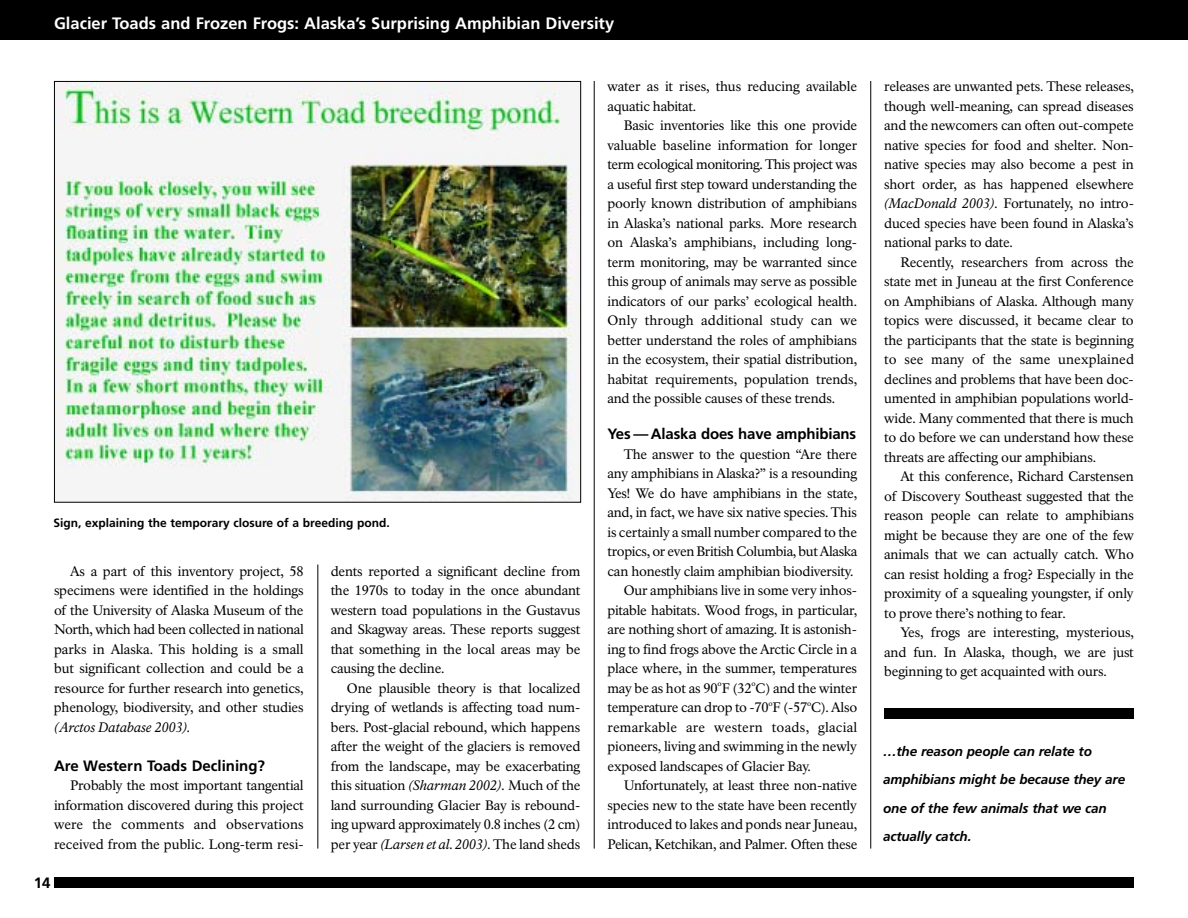
<style>
.page{position:relative;width:1188px;height:918px;background:#fff}
.page>*{position:absolute;margin:0;border:0;box-sizing:border-box;transform-origin:0 0}
.t1{font:700 16.5px "Frutiger";color:#fff}
.t2{font:700 15px "Frutiger";letter-spacing:-.01em;color:#000}
.t3{font:13.5px/19.5px "NPS Rawlinson T";letter-spacing:-.015em;color:#000;text-align:justify}
.t4{font:italic 700 13.5px/28.5px "Frutiger";letter-spacing:-.01em;color:#000}
.t5{font:13.5px "NPS Rawlinson T";letter-spacing:.015em;color:#000}
.t6{font:italic 13.5px "NPS Rawlinson T";letter-spacing:-.01em;color:#000}
.t7{font:700 12px "Frutiger";color:#000}
.s1{font-style:italic}
</style>
<div class="page">
<div style="left:0;top:0;width:1188px;height:40px;background:#000"></div>
<div style="left:54px;top:878px;width:1080px;height:10px;background:#000"></div>
<img style="left:56px;top:83px;width:523px;height:418px">
<div style="left:884px;top:708px;width:250px;height:11px;background:#000"></div>
<hr style="left:594px;top:81px;width:1px;height:768px;background:#000">
<hr style="left:318px;top:565px;width:1px;height:284px;background:#000">
<hr style="left:870px;top:81px;width:1px;height:768px;background:#000">
<p class="t1" style="left:54px;top:16px;width:562px">Glacier Toads and Frozen Frogs: Alaska’s Surprising Amphibian Diversity</p>
<p class="t7" style="left:53px;top:518px;width:338px">Sign, explaining the temporary closure of a breeding pond.</p>
<p class="t3" style="left:54px;top:562px;width:251px;text-indent:16px">As a part of this inventory project, 58 specimens were identified in the holdings of the University of Alaska Museum of the North, which had been collected in national parks in Alaska. This holding is a small but significant collection and could be a resource for further research into genetics, phenology, biodiversity, and other studies</p>
<p class="t6" style="left:54px;top:722px;width:138px">(Arctos Database 2003).</p>
<p class="t2" style="left:54px;top:759px;width:213px">Are Western Toads Declining?</p>
<p class="t3" style="left:54px;top:777px;width:251px;text-indent:16px">Probably the most important tangential information discovered during this project were the comments and observations received from the public. Long-term resi-</p>
<p class="t2" style="left:34px;top:877px;width:18px">14</p>
<p class="t3" style="left:331px;top:562px;width:251px">dents reported a significant decline from the 1970s to today in the once abundant western toad populations in the Gustavus and Skagway areas. These reports suggest that something in the local areas may be causing the decline.</p>
<p class="t3" style="left:331px;top:679px;width:251px;text-indent:16px">One plausible theory is that localized drying of wetlands is affecting toad num&shy;bers. Post-glacial rebound, which happens after the weight of the glaciers is removed from the landscape, may be exacerbating this situation <span class="s1">(Sharman 2002).</span> Much of the land surrounding Glacier Bay is rebound&shy;ing upward approximately 0.8 inches (2 cm) per year <span class="s1">(Larsen et al. 2003).</span> The land sheds</p>
<p class="t3" style="left:607px;top:78px;width:251px">water as it rises, thus reducing available aquatic habitat.</p>
<p class="t3" style="left:607px;top:117px;width:251px;text-indent:16px">Basic inventories like this one provide valuable baseline information for longer term ecological monitoring. This project was a useful first step toward understanding the poorly known distribution of amphibians in Alaska’s national parks. More research on Alaska’s amphibians, including long&shy;term monitoring, may be warranted since this group of animals may serve as possible indicators of our parks’ ecological health.<br>Only through additional study can we better understand the roles of amphibians in the ecosystem, their spatial distribution, habitat requirements, population trends, and the possible causes of these trends.</p>
<p class="t2" style="left:608px;top:428px;width:250px">Yes — Alaska does have amphibians</p>
<p class="t3" style="left:624px;top:445px;width:235px">The answer to the question “Are there</p>
<p class="t3" style="left:608px;top:465px;width:251px">any amphibians in Alaska?” is a resounding</p>
<p class="t3" style="left:608px;top:484px;width:251px">Yes! We do have amphibians in the state,</p>
<p class="t3" style="left:608px;top:504px;width:251px">and, in fact, we have six native species. This</p>
<p class="t3" style="left:608px;top:523px;width:251px">is certainly a small number compared to the</p>
<p class="t3" style="left:608px;top:543px;width:251px">tropics, or even British Columbia, but Alaska</p>
<p class="t3" style="left:608px;top:562px;width:247px">can honestly claim amphibian biodiversity.</p>
<p class="t3" style="left:624px;top:582px;width:235px">Our amphibians live in some very inhos-</p>
<p class="t3" style="left:608px;top:601px;width:251px">pitable habitats. Wood frogs, in particular,</p>
<p class="t3" style="left:608px;top:621px;width:251px">are nothing short of amazing. It is astonish-</p>
<p class="t3" style="left:608px;top:640px;width:251px">ing to find frogs above the Arctic Circle in a</p>
<p class="t3" style="left:608px;top:660px;width:251px">place where, in the summer, temperatures</p>
<p class="t3" style="left:608px;top:679px;width:251px">may be as hot as 90<sup>º</sup>F (32<sup>º</sup>C) and the winter</p>
<p class="t3" style="left:608px;top:699px;width:251px">temperature can drop to -70<sup>º</sup>F (-57<sup>º</sup>C). Also</p>
<p class="t5" style="left:607px;top:722px;width:251px">remarkable are western toads, glacial</p>
<p class="t3" style="left:607px;top:738px;width:251px">pioneers, living and swimming in the newly</p>
<p class="t3" style="left:607px;top:757px;width:205px">exposed landscapes of Glacier Bay.</p>
<p class="t3" style="left:624px;top:777px;width:235px">Unfortunately, at least three non-native</p>
<p class="t3" style="left:607px;top:796px;width:251px">species new to the state have been recently</p>
<p class="t3" style="left:607px;top:816px;width:251px">introduced to lakes and ponds near Juneau,</p>
<p class="t3" style="left:607px;top:835px;width:251px">Pelican, Ketchikan, and Palmer. Often these</p>
<p class="t3" style="left:884px;top:78px;width:251px">releases are unwanted pets. These releases, though well-meaning, can spread diseases and the newcomers can often out-compete native species for food and shelter. Non&shy;native species may also become a pest in short order, as has happened elsewhere <span class="s1">(MacDonald 2003).</span> Fortunately, no intro&shy;duced species have been found in Alaska’s national parks to date.</p>
<p class="t3" style="left:884px;top:254px;width:251px;text-indent:16px">Recently, researchers from across the state met in Juneau at the first Conference on Amphibians of Alaska. Although many topics were discussed, it became clear to the participants that the state is beginning to see many of the same unexplained declines and problems that have been doc&shy;umented in amphibian populations world&shy;wide. Many commented that there is much to do before we can understand how these threats are affecting our amphibians.</p>
<p class="t3" style="left:884px;top:468px;width:251px;text-indent:16px">At this conference, Richard Carstensen of Discovery Southeast suggested that the reason people can relate to amphibians might be because they are one of the few animals that we can actually catch. Who can resist holding a frog? Especially in the proximity of a squealing youngster, if only to prove there’s nothing to fear.</p>
<p class="t3" style="left:884px;top:624px;width:251px;text-indent:16px">Yes, frogs are interesting, mysterious, and fun. In Alaska, though, we are just beginning to get acquainted with ours.</p>
<p class="t4" style="left:883px;top:738px;width:244px">…the reason people can relate to amphibians might be because they are one of the few animals that we can actually catch.</p>
</div>
